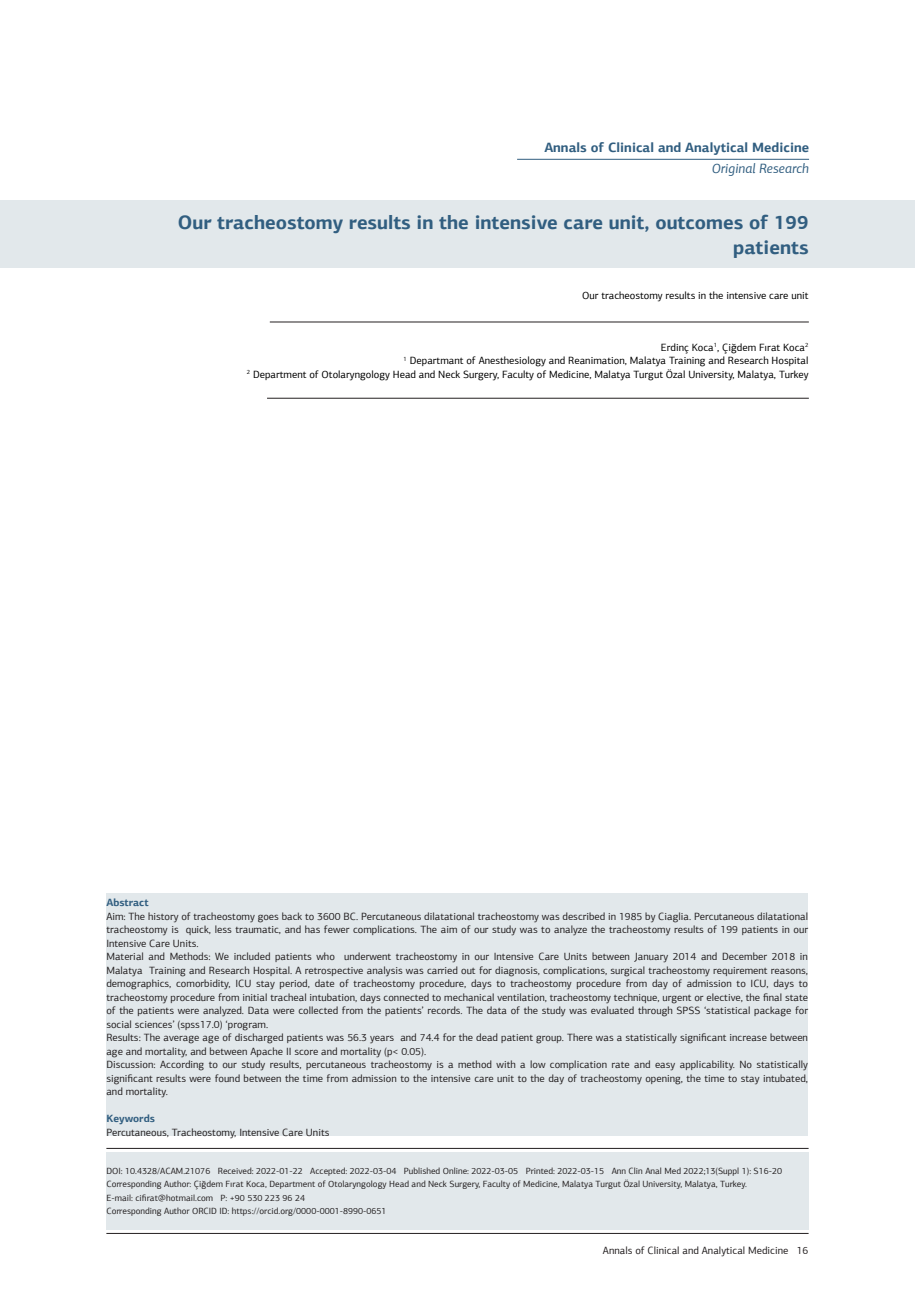
<style>
.page{position:relative;width:915px;height:1306px;background:#fff}
.page>*{position:absolute;margin:0;border:0;box-sizing:border-box;transform-origin:0 0}
.t1{font:700 19.5px/25.5px "PF Agora Sans Pro";color:#315e80;text-align:right}
.t2{font:700 13.5px "PF Agora Sans Pro";color:#315e80}
.t3{font:italic 13.5px "PF Agora Sans Pro";color:#315e80}
.t4{font:10.5px/13.5px "PF Agora Sans Pro";color:#231f20;text-align:justify}
.t5{font:10.5px "PF Agora Sans Pro";color:#000}
.t6{font:700 10.5px "PF Agora Sans Pro";color:#315e80}
.t7{font:9px "PF Agora Sans Pro";color:#231f20}
</style>
<div class="page">
<hr style="left:106px;top:1233px;width:702px;height:1px;background:#231f20">
<div style="left:0;top:200px;width:914px;height:68px;background:#e2e8eb"></div>
<hr style="left:106px;top:1148px;width:702px;height:1px;background:#231f20">
<hr style="left:270px;top:322px;width:538px;height:1px;background:#231f20">
<hr style="left:267px;top:398px;width:541px;height:1px;background:#231f20">
<hr style="left:517px;top:159px;width:291px;height:1px;background:#315e80">
<div style="left:106px;top:1151px;width:702px;height:78px;background:#e2e8eb"></div>
<div style="left:106px;top:893px;width:701px;height:242px;background:#e2e8eb"></div>
<p class="t2" style="left:544px;top:139px;width:266px">Annals of Clinical and Analytical Medicine</p>
<p class="t3" style="left:711px;top:160px;width:99px">Original Research</p>
<p class="t1" style="left:178px;top:209px;width:632px">Our tracheostomy results in the intensive care unit, outcomes of 199 patients</p>
<p class="t5" style="left:582px;top:289px;width:228px">Our tracheostomy results in the intensive care unit</p>
<p class="t5" style="left:660px;top:341px;width:149px">Erdinç Koca<sup>1</sup>, Çiğdem Fırat Koca<sup>2</sup></p>
<p class="t5" style="left:403px;top:354px;width:406px"><sup>1</sup> Departmant of Anesthesiology and Reanimation, Malatya Training and Research Hospital</p>
<p class="t5" style="left:247px;top:368px;width:563px"><sup>2</sup> Department of Otolaryngology Head and Neck Surgery, Faculty of Medicine, Malatya Turgut Özal University, Malatya, Turkey</p>
<p class="t6" style="left:106px;top:896px;width:44px">Abstract</p>
<p class="t4" style="left:106px;top:909px;width:703px">Aim: The history of tracheostomy goes back to 3600 BC. Percutaneous dilatational tracheostomy was described in 1985 by Ciaglia. Percutaneous dilatational tracheostomy is quick, less traumatic, and has fewer complications. The aim of our study was to analyze the tracheostomy results of 199 patients in our Intensive Care Units.</p>
<p class="t4" style="left:106px;top:949px;width:703px">Material and Methods: We included patients who underwent tracheostomy in our Intensive Care Units between January 2014 and December 2018 in Malatya Training and Research Hospital. A retrospective analysis was carried out for diagnosis, complications, surgical tracheostomy requirement reasons, demographics, comorbidity, ICU stay period, date of tracheostomy procedure, days to tracheostomy procedure from day of admission to ICU, days to tracheostomy procedure from initial tracheal intubation, days connected to mechanical ventilation, tracheostomy technique, urgent or elective, the final state of the patients were analyzed. Data were collected from the patients’ records. The data of the study was evaluated through SPSS ‘statistical package for social sciences’ (spss17.0) ‘program.</p>
<p class="t4" style="left:106px;top:1030px;width:703px">Results: The average age of discharged patients was 56.3 years and 74.4 for the dead patient group. There was a statistically significant increase between age and mortality, and between Apache II score and mortality (p&lt; 0.05).</p>
<p class="t4" style="left:106px;top:1057px;width:703px">Discussion: According to our study results, percutaneous tracheostomy is a method with a low complication rate and easy applicability. No statistically significant results were found between the time from admission to the intensive care unit to the day of tracheostomy opening, the time to stay intubated, and mortality.</p>
<p class="t6" style="left:106px;top:1112px;width:50px">Keywords</p>
<p class="t4" style="left:106px;top:1125px;width:224px">Percutaneous, Tracheostomy, Intensive Care Units</p>
<p class="t7" style="left:106px;top:1165px;width:677px">DOI: 10.4328/ACAM.21076 Received: 2022-01-22 Accepted: 2022-03-04 Published Online: 2022-03-05 Printed: 2022-03-15 Ann Clin Anal Med 2022;13(Suppl 1): S16-20</p>
<p class="t7" style="left:106px;top:1178px;width:641px">Corresponding Author: Çiğdem Fırat Koca, Department of Otolaryngology Head and Neck Surgery, Faculty of Medicine, Malatya Turgut Özal University, Malatya, Turkey.</p>
<p class="t7" style="left:106px;top:1192px;width:200px">E-mail: cifirat@hotmail.com P: +90 530 223 96 24</p>
<p class="t7" style="left:106px;top:1205px;width:281px">Corresponding Author ORCID ID: https://orcid.org/0000-0001-8990-0651</p>
<p class="t4" style="left:602px;top:1243px;width:207px">Annals of Clinical and Analytical Medicine 16</p>
</div>
